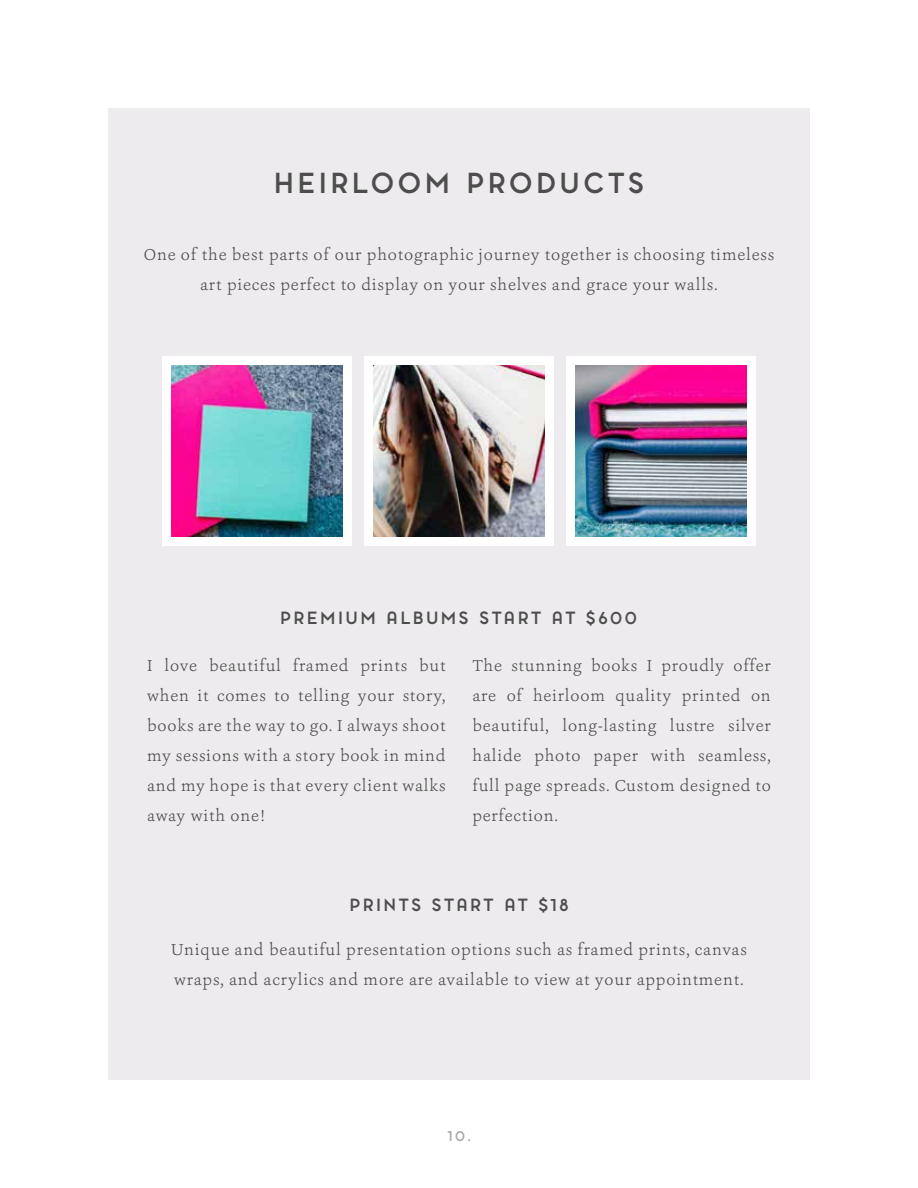
<style>
.page{position:relative;width:918px;height:1188px;background:#fff}
.page>*{position:absolute;margin:0;border:0;box-sizing:border-box;transform-origin:0 0}
.t1{font:700 27px "Pontiac";letter-spacing:.13em;color:#4d4d4d}
.t2{font:300 16.5px/30px "Ashbury";letter-spacing:.05em;color:#4d4d4d;text-align:justify}
.t3{font:700 16.5px "Pontiac";letter-spacing:.15em;color:#4d4d4d}
.t4{font:700 13.5px "Pontiac";color:#a9a9a9}
</style>
<div class="page">
<div style="left:108px;top:108px;width:702px;height:972px;background:#edebed"></div>
<div style="left:162px;top:356px;width:190px;height:190px;background:#fff"></div>
<div style="left:364px;top:356px;width:190px;height:190px;background:#fff"></div>
<div style="left:566px;top:356px;width:190px;height:190px;background:#fff"></div>
<img style="left:171px;top:365px;width:171px;height:172px">
<img style="left:373px;top:365px;width:172px;height:172px">
<img style="left:576px;top:365px;width:171px;height:172px">
<h1 class="t1" style="left:274px;top:163px;width:372px">HEIRLOOM PRODUCTS</h1>
<p class="t2" style="left:144px;top:240px;width:632px;text-align:center">One of the best parts of our photographic journey together is choosing timeless art pieces perfect to display on your shelves and grace your walls.</p>
<p class="t3" style="left:280px;top:606px;width:358px">PREMIUM ALBUMS START AT $600</p>
<p class="t2" style="left:147px;top:650px;width:300px">I love beautiful framed prints but when it comes to telling your story, books are the way to go. I always shoot my sessions with a story book in mind and my hope is that every client walks away with one!</p>
<p class="t2" style="left:472px;top:650px;width:300px">The stunning books I proudly offer are of heirloom quality printed on beautiful, long-lasting lustre silver halide photo paper with seamless, full page spreads. Custom designed to perfection.</p>
<p class="t3" style="left:349px;top:893px;width:221px">PRINTS START AT $18</p>
<p class="t2" style="left:171px;top:935px;width:577px">Unique and beautiful presentation options such as framed prints, canvas wraps, and acrylics and more are available to view at your appointment.</p>
<p class="t4" style="left:448px;top:1126px;width:24px">10.</p>
</div>
